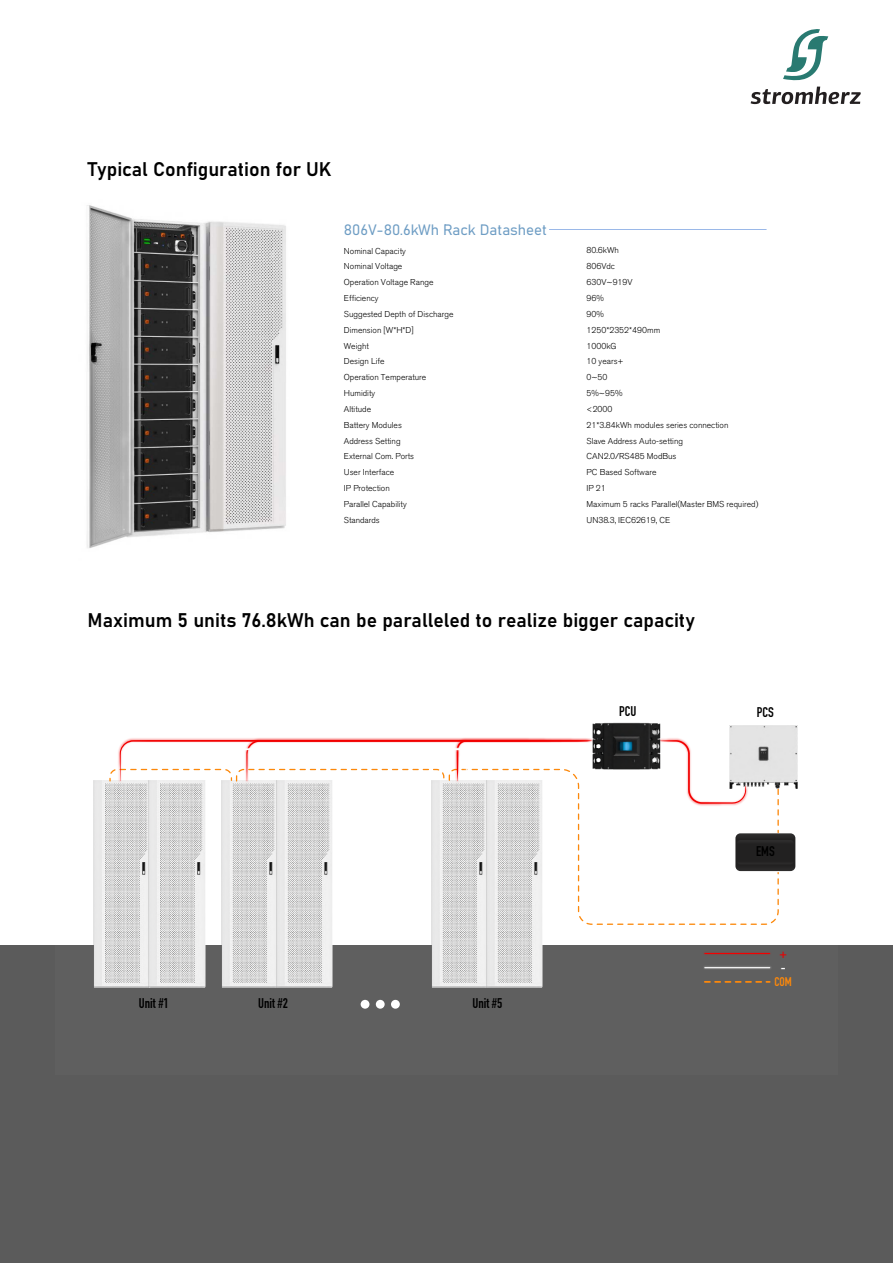
<style>
.page{position:relative;width:893px;height:1263px;background:#fff}
.page>*{position:absolute;margin:0;border:0;box-sizing:border-box;transform-origin:0 0}
.t1{font:19.5px "Bahnschrift";color:#000}
.t2{font:14.85px "Bahnschrift";color:#6e9dc4}
.t3{font:13.8px "DIN Engschrift";color:#000}
.t4{font:12.45px "DIN Engschrift";color:#fc880b}
.t5{font:12.45px "DIN Engschrift";color:#ed0000}
.t6{font:12.45px "DIN Engschrift";color:#fff}
.t7{font:300 8.55px/15.9px "Akzidenz Grotesk BQ";color:#000}
</style>
<div class="page">
<svg style="left:751px;top:87px;width:110px;height:17px"></svg>
<svg style="left:783px;top:29px;width:45px;height:52px"></svg>
<div style="left:0;top:945px;width:893px;height:318px;background:#5b5b5b"></div>
<img style="left:661px;top:737px;width:69px;height:3px">
<img style="left:730px;top:725px;width:68px;height:63px">
<div style="left:361px;top:1000px;width:8px;height:9px;background:#fff;border-radius:50%"></div>
<div style="left:376px;top:1000px;width:9px;height:9px;background:#fff;border-radius:50%"></div>
<div style="left:391px;top:1000px;width:9px;height:9px;background:#fff;border-radius:50%"></div>
<img style="left:703px;top:966px;width:69px;height:4px">
<hr style="left:705px;top:967px;width:65px;height:1px;background:#fff">
<img style="left:703px;top:952px;width:68px;height:3px">
<hr style="left:705px;top:953px;width:65px;height:1px;background:#f20000">
<svg style="left:705px;top:981px;width:65px;height:2px"></svg>
<img style="left:592px;top:722px;width:69px;height:46px">
<img style="left:94px;top:781px;width:111px;height:207px">
<img style="left:221px;top:785px;width:111px;height:203px">
<img style="left:431px;top:785px;width:111px;height:203px">
<svg style="left:659px;top:740px;width:136px;height:131px"></svg>
<svg style="left:448px;top:768px;width:331px;height:157px"></svg>
<img style="left:116px;top:738px;width:127px;height:47px">
<img style="left:243px;top:738px;width:210px;height:47px">
<img style="left:453px;top:737px;width:143px;height:48px">
<img style="left:463px;top:745px;width:133px;height:38px">
<svg style="left:109px;top:740px;width:483px;height:42px"></svg>
<hr style="left:549px;top:229px;width:218px;height:1px;background:#2f6dd1">
<img style="left:87px;top:205px;width:199px;height:343px">
<h1 class="t1" style="left:88px;top:154px;width:245px">Typical Configuration for UK</h1>
<h2 class="t2" style="left:344px;top:218px;width:205px">806V-80.6kWh Rack Datasheet</h2>
<p class="t7" style="left:344px;top:243px;width:111px">Nominal Capacity<br>Nominal Voltage<br>Operation Voltage Range<br>Efficiency<br>Suggested Depth of Discharge<br>Dimension [W*H*D]<br>Weight<br>Design Life<br>Operation Temperature<br>Humidity<br>Altitude<br>Battery Modules<br>Address Setting<br>External Com. Ports<br>User Interface<br>IP Protection<br>Parallel Capability<br>Standards</p>
<p class="t7" style="left:586px;top:243px;width:173px">80.6kWh<br>806Vdc<br>630V~919V<br>96%<br>90%<br>1250*2352*490mm<br>1000kG<br>10 years+<br>0~50<br>5%~95%<br>&lt;2000<br>21*3.84kWh modules series connection<br>Slave Address Auto-setting<br>CAN2.0/RS485 ModBus<br>PC Based Software<br>IP 21<br>Maximum 5 racks Parallel(Master BMS required)<br>UN38.3, IEC62619, CE</p>
<h1 class="t1" style="left:88px;top:605px;width:609px">Maximum 5 units 76.8kWh can be paralleled to realize bigger capacity</h1>
<h3 class="t3" style="left:619px;top:703px;width:19px">PCU</h3>
<h3 class="t3" style="left:757px;top:704px;width:19px">PCS</h3>
<h3 class="t3" style="left:756px;top:843px;width:20px">EMS</h3>
<h3 class="t3" style="left:139px;top:995px;width:31px">Unit #1</h3>
<h3 class="t3" style="left:258px;top:995px;width:31px">Unit #2</h3>
<h3 class="t3" style="left:472px;top:995px;width:31px">Unit #5</h3>
<h3 class="t5" style="left:779px;top:946px;width:9px">+</h3>
<h3 class="t6" style="left:781px;top:960px;width:6px">-</h3>
<h3 class="t4" style="left:774px;top:975px;width:19px">COM</h3>
</div>
